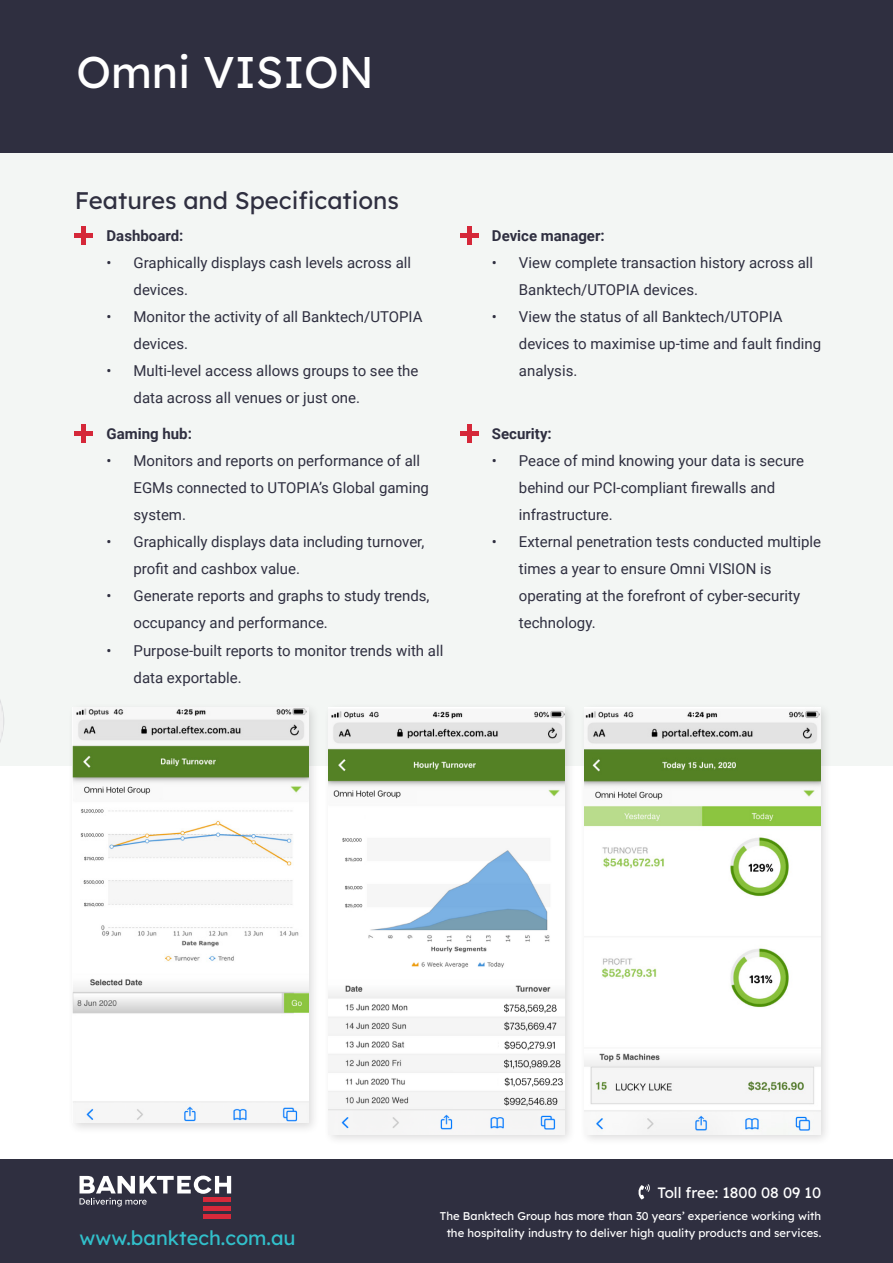
<style>
.page{position:relative;width:893px;height:1263px;background:#fff}
.page>*{position:absolute;margin:0;border:0;box-sizing:border-box;transform-origin:0 0}
.t1{font:44.25px "Lexend Deca";color:#fff}
.t2{font:24px "Lexend Deca";color:#2f2f40}
.t3{font:19.95px "Lexend Deca";color:#32c0cb}
.t4{font:15px/27px "Roboto";color:#2f2f40}
.t5{font:700 15px "Roboto";color:#2f2f40}
.t6{font:15px "Lexend Deca";color:#fff}
.t7{font:11.25px/16.8px "Lexend Deca";color:#fff;text-align:center}
</style>
<div class="page">
<div style="left:0;top:1159px;width:893px;height:104px;background:#2f2f40"></div>
<div style="left:0;top:132px;width:893px;height:633px;background:#f3f6f4"></div>
<div style="left:0;top:0;width:893px;height:153px;background:#2f2f40"></div>
<svg style="left:80px;top:1175px;width:151px;height:31px"></svg>
<hr style="left:203px;top:1198px;width:28px;height:4px;background:#d6293a">
<hr style="left:203px;top:1206px;width:28px;height:4px;background:#d6293a">
<hr style="left:203px;top:1214px;width:28px;height:4px;background:#d6293a">
<div style="left:81px;top:226px;width:5px;height:18px;background:#d52839"></div>
<div style="left:75px;top:233px;width:18px;height:5px;background:#d52839"></div>
<div style="left:467px;top:226px;width:5px;height:18px;background:#d52839"></div>
<div style="left:460px;top:233px;width:18px;height:5px;background:#d52839"></div>
<div style="left:81px;top:425px;width:5px;height:18px;background:#d52839"></div>
<div style="left:75px;top:431px;width:18px;height:5px;background:#d52839"></div>
<div style="left:467px;top:425px;width:5px;height:18px;background:#d52839"></div>
<div style="left:460px;top:431px;width:18px;height:5px;background:#d52839"></div>
<svg style="left:638px;top:1184px;width:12px;height:15px"></svg>
<img style="left:0;top:700px;width:4px;height:42px">
<div style="left:67px;top:702px;width:253px;height:432px;background:#231f20;opacity:.16"></div>
<img style="left:73px;top:708px;width:236px;height:414px">
<div style="left:323px;top:702px;width:253px;height:444px;background:#231f20;opacity:.16"></div>
<img style="left:328px;top:708px;width:236px;height:426px">
<div style="left:579px;top:702px;width:253px;height:444px;background:#231f20;opacity:.16"></div>
<img style="left:584px;top:708px;width:236px;height:426px">
<p class="t1" style="left:77px;top:40px;width:299px">Omni VISION</p>
<p class="t2" style="left:75px;top:183px;width:326px">Features and Specifications</p>
<p class="t5" style="left:107px;top:225px;width:78px">Dashboard:</p>
<p class="t4" style="left:134px;top:248px;width:279px;text-indent:-27px">• Graphically displays cash levels across all devices.</p>
<p class="t4" style="left:134px;top:302px;width:291px;text-indent:-27px">• Monitor the activity of all Banktech/UTOPIA devices.</p>
<p class="t4" style="left:134px;top:356px;width:286px;text-indent:-27px">• Multi-level access allows groups to see the data across all venues or just one.</p>
<p class="t5" style="left:107px;top:424px;width:87px">Gaming hub:</p>
<p class="t4" style="left:134px;top:447px;width:297px;text-indent:-27px">• Monitors and reports on performance of all<br>EGMs connected to UTOPIA’s Global gaming system.</p>
<p class="t4" style="left:134px;top:528px;width:292px;text-indent:-27px">• Graphically displays data including turnover, profit and cashbox value.</p>
<p class="t4" style="left:134px;top:582px;width:298px;text-indent:-27px">• Generate reports and graphs to study trends, occupancy and performance.</p>
<p class="t4" style="left:134px;top:636px;width:311px;text-indent:-27px">• Purpose-built reports to monitor trends with all data exportable.</p>
<p class="t5" style="left:492px;top:225px;width:114px">Device manager:</p>
<p class="t4" style="left:519px;top:248px;width:296px;text-indent:-27px">• View complete transaction history across all<br>Banktech/UTOPIA devices.</p>
<p class="t4" style="left:519px;top:302px;width:304px;text-indent:-27px">• View the status of all Banktech/UTOPIA devices to maximise up-time and fault finding analysis.</p>
<p class="t5" style="left:492px;top:424px;width:61px">Security:</p>
<p class="t4" style="left:519px;top:447px;width:287px;text-indent:-27px">• Peace of mind knowing your data is secure behind our PCI-compliant firewalls and infrastructure.</p>
<p class="t4" style="left:519px;top:528px;width:304px;text-indent:-27px">• External penetration tests conducted multiple times a year to ensure Omni VISION is operating at the forefront of cyber-security technology.</p>
<p class="t6" style="left:657px;top:1181px;width:165px">Toll free: 1800 08 09 10</p>
<p class="t3" style="left:80px;top:1224px;width:217px">www.banktech.com.au</p>
<p class="t7" style="left:440px;top:1207px;width:383px">The Banktech Group has more than 30 years’ experience working with the hospitality industry to deliver high quality products and services.</p>
</div>
